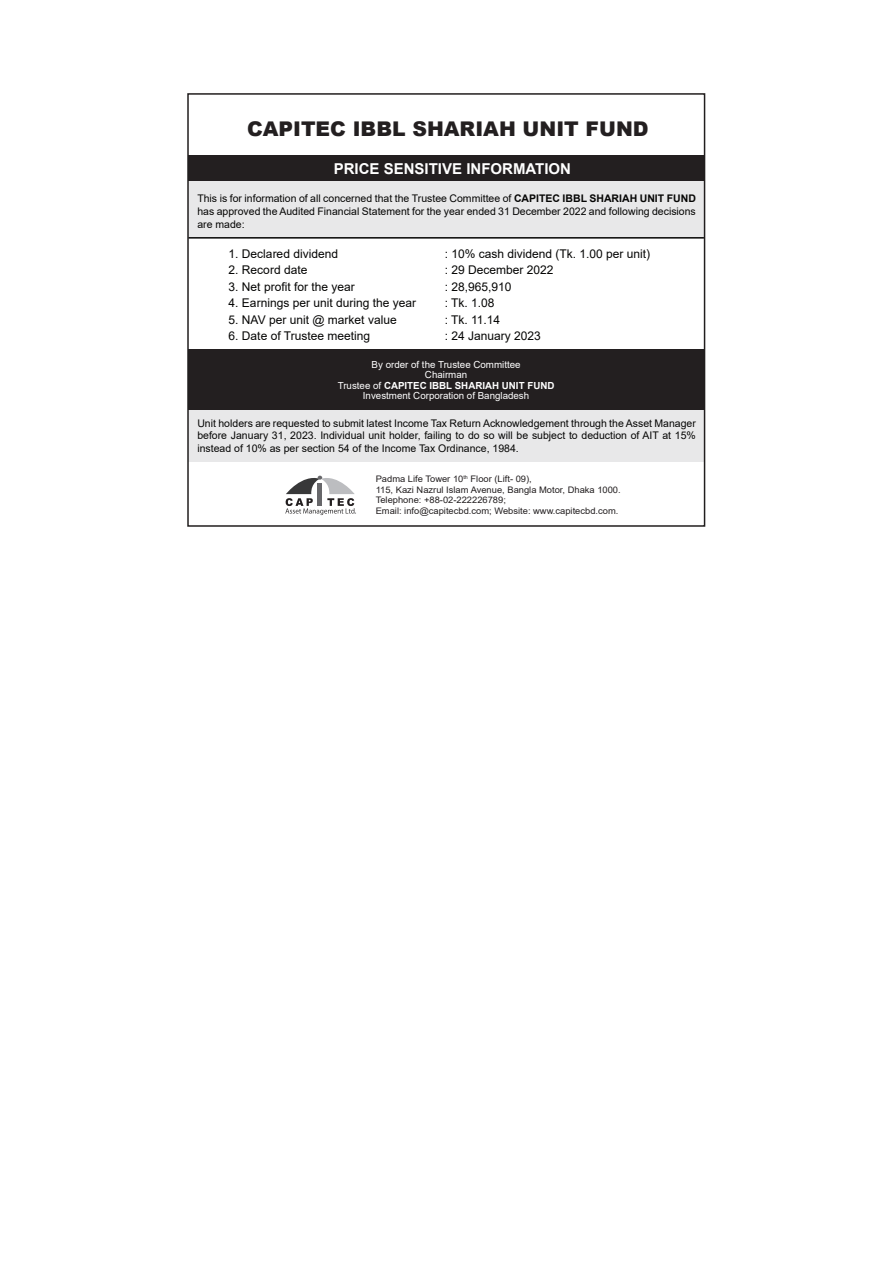
<style>
.page{position:relative;width:893px;height:1263px;background:#fff}
.page>*{position:absolute;margin:0;border:0;box-sizing:border-box;transform-origin:0 0}
.t1{font:900 20.25px "Arial";color:#231f20}
.t2{font:700 15px "Arial";color:#fff}
.t3{font:12px "Arial";color:#050504}
.t4{font:10.5px/12.6px "Arial";color:#050504;text-align:justify}
.t5{font:9.75px/10.5px "Arial";color:#fff;text-align:center}
.t6{font:9px/10.5px "Arial";color:#231f20;scale:1.04 1}
.s1{font-weight:700}
</style>
<div class="page">
<div style="left:188px;top:349px;width:516px;height:61px;background:#231f20"></div>
<div style="left:188px;top:155px;width:516px;height:26px;background:#231f20"></div>
<div style="left:188px;top:181px;width:516px;height:57px;background:#e8e8e9"></div>
<div style="left:188px;top:410px;width:516px;height:52px;background:#e8e8e9"></div>
<hr style="left:188px;top:237px;width:516px;height:2px;background:#050504">
<svg style="left:285px;top:475px;width:71px;height:40px"></svg>
<div style="left:187px;top:93px;width:518px;height:434px;border:2px solid #211e1e"></div>
<h1 class="t1" style="left:247px;top:115px;width:403px">CAPITEC IBBL SHARIAH UNIT FUND</h1>
<h2 class="t2" style="left:334px;top:158px;width:239px">PRICE SENSITIVE INFORMATION</h2>
<p class="t4" style="left:197px;top:192px;width:500px">This is for information of all concerned that the Trustee Committee of <span class="s1">CAPITEC IBBL SHARIAH UNIT FUND </span>has approved the Audited Financial Statement for the year ended 31 December 2022 and following decisions are made:</p>
<p class="t3" style="left:229px;top:245px;width:111px">1. Declared dividend</p>
<p class="t3" style="left:445px;top:245px;width:207px">: 10% cash dividend (Tk. 1.00 per unit)</p>
<p class="t3" style="left:229px;top:262px;width:80px">2. Record date</p>
<p class="t3" style="left:445px;top:262px;width:110px">: 29 December 2022</p>
<p class="t3" style="left:229px;top:278px;width:128px">3. Net profit for the year</p>
<p class="t3" style="left:445px;top:278px;width:68px">: 28,965,910</p>
<p class="t3" style="left:229px;top:295px;width:189px">4. Earnings per unit during the year</p>
<p class="t3" style="left:445px;top:295px;width:51px">: Tk. 1.08</p>
<p class="t3" style="left:229px;top:311px;width:170px">5. NAV per unit @ market value</p>
<p class="t3" style="left:445px;top:311px;width:57px">: Tk. 11.14</p>
<p class="t3" style="left:229px;top:328px;width:143px">6. Date of Trustee meeting</p>
<p class="t3" style="left:445px;top:328px;width:98px">: 24 January 2023</p>
<p class="t5" style="left:338px;top:359px;width:218px">By order of the Trustee Committee<br>Chairman<br>Trustee of <span class="s1">CAPITEC IBBL SHARIAH UNIT FUND<br></span>Investment Corporation of Bangladesh</p>
<p class="t4" style="left:197px;top:417px;width:500px">Unit holders are requested to submit latest Income Tax Return Acknowledgement through the Asset Manager before January 31, 2023. Individual unit holder, failing to do so will be subject to deduction of AIT at 15% instead of 10% as per section 54 of the Income Tax Ordinance, 1984.</p>
<p class="t6" style="left:376px;top:474px;width:237px">Padma Life Tower 10<sup>th</sup> Floor (Lift- 09),<br>115, Kazi Nazrul Islam Avenue, Bangla Motor, Dhaka 1000.<br>Telephone: +88-02-222226789;<br>Email: info@capitecbd.com; Website: www.capitecbd.com.</p>
</div>
